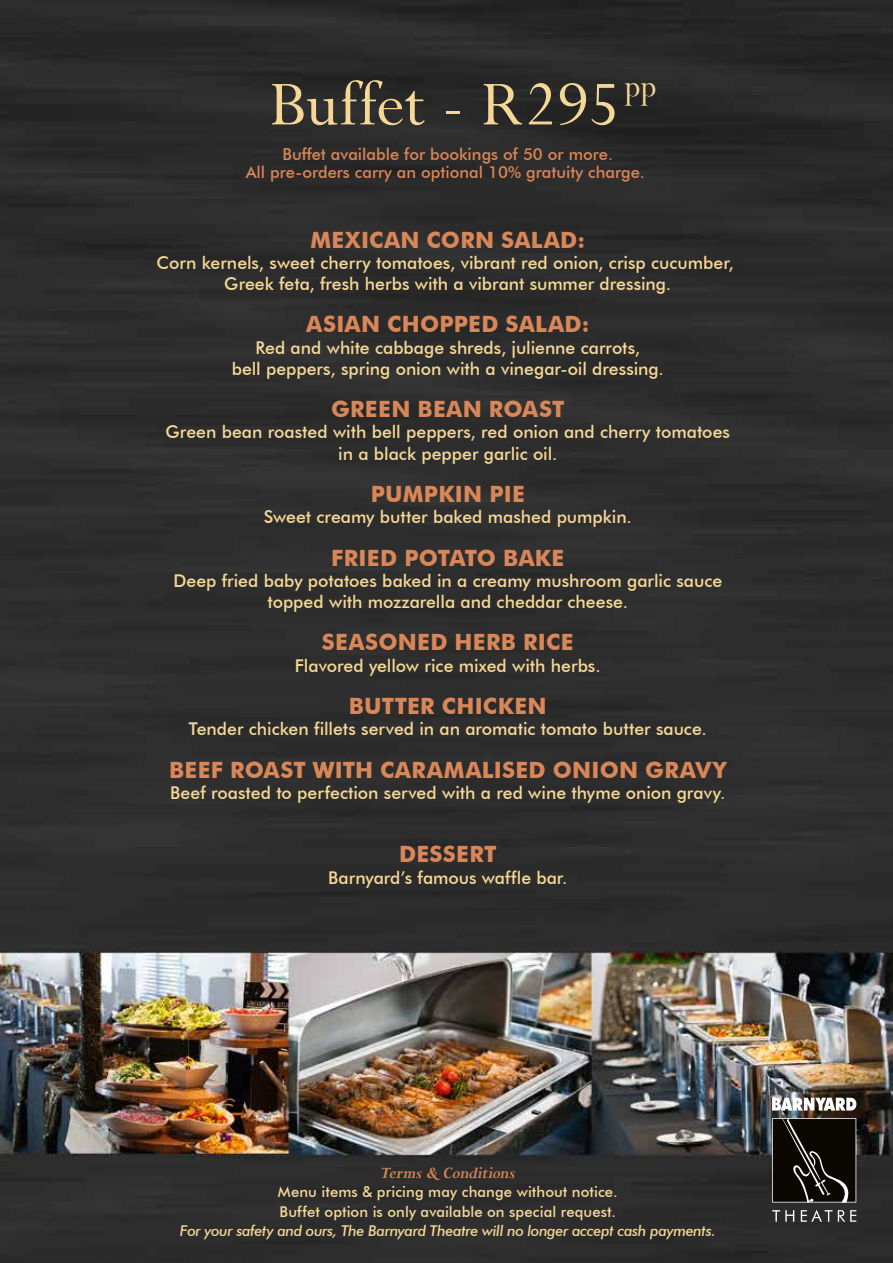
<style>
.page{position:relative;width:893px;height:1263px;background:#fff}
.page>*{position:absolute;margin:0;border:0;box-sizing:border-box;transform-origin:0 0}
.t1{font:70.35px "Perpetua";letter-spacing:.005em;color:#f6d896}
.t2{font:34.5px "Perpetua";color:#f6d896}
.t3{font:700 22.5px "Futura BT";letter-spacing:.01em;color:#d98658}
.t4{font:italic 700 18px "Perpetua";letter-spacing:-.015em;color:#d98658}
.t5{font:500 17.55px/21.1px "Futura BT";color:#f6d896;text-align:center}
.t6{font:500 16.5px/18px "Futura BT";color:#d98658;text-align:center}
.t7{font:500 14.85px/19.5px "Futura BT";letter-spacing:.005em;color:#f6d896}
.t8{font:italic 500 14.85px "Futura BT";letter-spacing:-.025em;color:#f6d896}
</style>
<div class="page">
<img style="left:0;top:0;width:893px;height:1263px">
<svg style="left:772px;top:1118px;width:84px;height:84px;background:#24201b"></svg>
<svg style="left:772px;top:1098px;width:84px;height:12px"></svg>
<svg style="left:772px;top:1210px;width:22px;height:12px"></svg>
<svg style="left:801px;top:1210px;width:55px;height:12px"></svg>
<h1 class="t1" style="left:270px;top:60px;width:352px">Buffet - R295</h1>
<p class="t6" style="left:246px;top:145px;width:401px">Buffet available for bookings of 50 or more.<br>All pre-orders carry an optional 10% gratuity charge.</p>
<h2 class="t2" style="left:625px;top:64px;width:33px">pp</h2>
<p class="t3" style="left:311px;top:226px;width:276px">MEXICAN CORN SALAD:</p>
<p class="t5" style="left:157px;top:252px;width:578px">Corn kernels, sweet cherry tomatoes, vibrant red onion, crisp cucumber,<br>Greek feta, fresh herbs with a vibrant summer dressing.</p>
<p class="t3" style="left:306px;top:311px;width:285px">ASIAN CHOPPED SALAD:</p>
<p class="t5" style="left:232px;top:337px;width:434px">Red and white cabbage shreds, julienne carrots,<br>bell peppers, spring onion with a vinegar-oil dressing.</p>
<p class="t3" style="left:331px;top:396px;width:235px">GREEN BEAN ROAST</p>
<p class="t5" style="left:166px;top:421px;width:566px">Green bean roasted with bell peppers, red onion and cherry tomatoes in a black pepper garlic oil.</p>
<p class="t3" style="left:371px;top:480px;width:155px">PUMPKIN PIE</p>
<p class="t5" style="left:264px;top:506px;width:370px">Sweet creamy butter baked mashed pumpkin.</p>
<p class="t3" style="left:331px;top:544px;width:234px">FRIED POTATO BAKE</p>
<p class="t5" style="left:173px;top:570px;width:550px">Deep fried baby potatoes baked in a creamy mushroom garlic sauce topped with mozzarella and cheddar cheese.</p>
<p class="t3" style="left:322px;top:629px;width:253px">SEASONED HERB RICE</p>
<p class="t5" style="left:295px;top:655px;width:307px">Flavored yellow rice mixed with herbs.</p>
<p class="t3" style="left:349px;top:692px;width:199px">BUTTER CHICKEN</p>
<p class="t5" style="left:189px;top:718px;width:520px">Tender chicken fillets served in an aromatic tomato butter sauce.</p>
<p class="t3" style="left:169px;top:756px;width:559px">BEEF ROAST WITH CARAMALISED ONION GRAVY</p>
<p class="t5" style="left:170px;top:782px;width:557px">Beef roasted to perfection served with a red wine thyme onion gravy.</p>
<p class="t3" style="left:399px;top:841px;width:99px">DESSERT</p>
<p class="t5" style="left:328px;top:867px;width:241px">Barnyard’s famous waffle bar.</p>
<p class="t4" style="left:380px;top:1161px;width:137px">Terms &amp; Conditions</p>
<p class="t7" style="left:278px;top:1182px;width:341px">Menu items &amp; pricing may change without notice.<br>Buffet option is only available on special request.</p>
<p class="t8" style="left:180px;top:1222px;width:537px">For your safety and ours, The Barnyard Theatre will no longer accept cash payments.</p>
</div>
